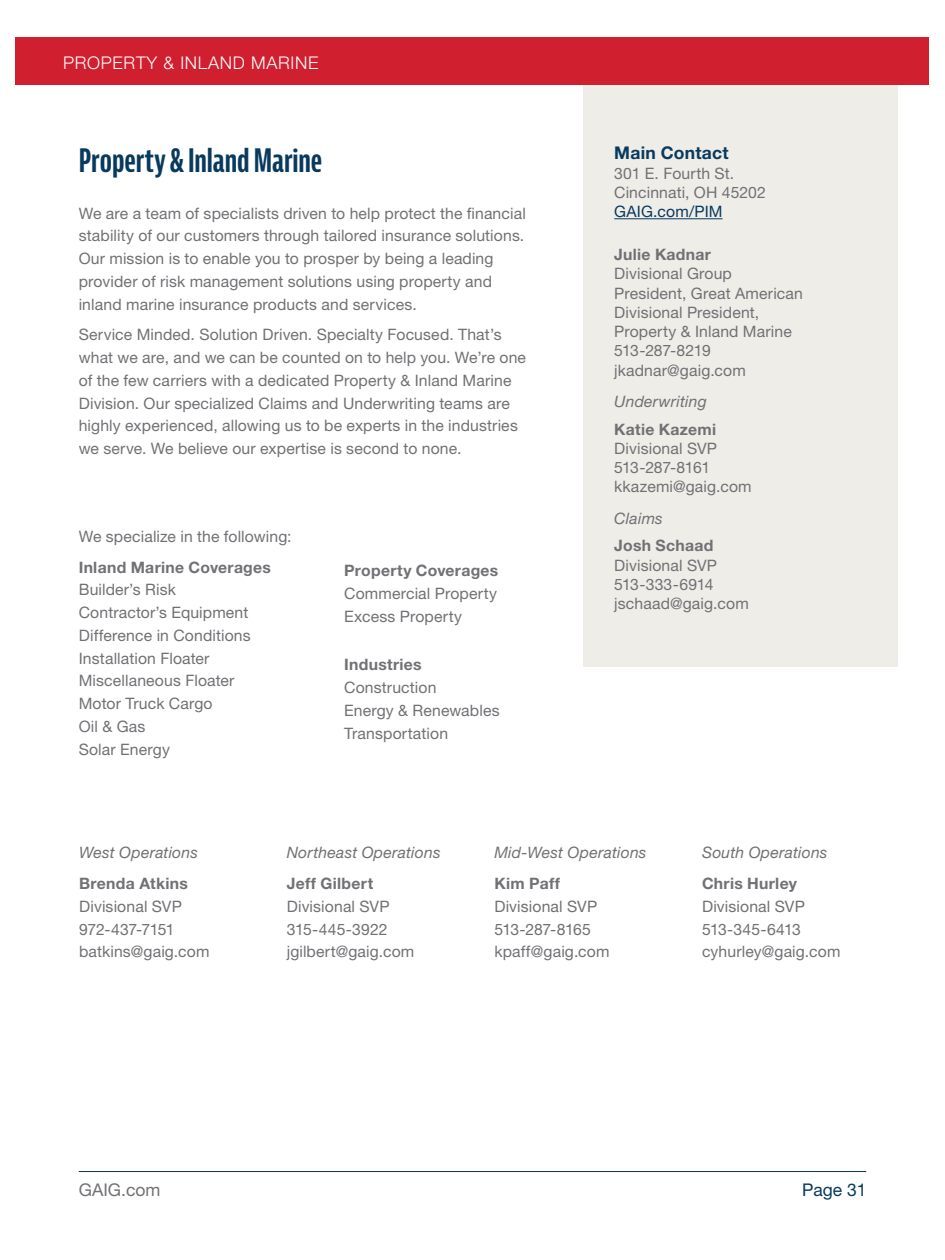
<style>
.page{position:relative;width:945px;height:1260px;background:#fff}
.page>*{position:absolute;margin:0;border:0;box-sizing:border-box;transform-origin:0 0}
.Section_Header{font:700 extra-condensed 31.5px "Bernina Sans";color:#083a5e}
.t1{font:300 17.5px "Helvetica Neue LT Std";letter-spacing:.04em;color:#fff}
.t2{font:700 17.5px "Helvetica Neue LT Std";letter-spacing:.015em;color:#083a5e}
.t3{font:17.5px "Helvetica Neue LT Std";color:#717074}
.t4{font:17.5px "Helvetica Neue LT Std";color:#083a5e}
.Body_Copy{font:15.75px/22.8px "Helvetica Neue LT Std";letter-spacing:.01em;color:#717074}
.Body_Copy-2{font:700 15.75px "Helvetica Neue LT Std";letter-spacing:.02em;color:#717074}
.Contact_Copy{font:italic 15.75px "Helvetica Neue LT Std";letter-spacing:.015em;color:#717074}
.Body_Copy-3{font:15.75px "Helvetica Neue LT Std";letter-spacing:-.025em;color:#717074}
.Body_Copy-4{font:15.75px "Helvetica Neue LT Std";letter-spacing:-.02em;color:#717074}
.t5{font:15.75px "Helvetica Neue LT Std";letter-spacing:.01em;color:#083a5e}
.Body_Copy-5{font:15.75px "Helvetica Neue LT Std";letter-spacing:-.045em;color:#717074}
</style>
<div class="page">
<hr style="left:79px;top:1171px;width:787px;height:1px;background:#083a5e">
<div style="left:16px;top:37px;width:913px;height:47px;background:#d0202f"></div>
<div style="left:583px;top:85px;width:315px;height:582px;background:#efede8"></div>
<hr style="left:614px;top:218px;width:109px;height:1px;background:#083a5e">
<p class="t1" style="left:63px;top:52px;width:257px">PROPERTY &amp; INLAND MARINE</p>
<h1 class="Section_Header" style="left:79px;top:143px;width:245px">Property &amp; Inland Marine</h1>
<p class="Body_Copy" style="left:79px;top:202px;width:449px">We are a team of specialists driven to help protect the financial stability of our customers through tailored insurance solutions.<br>Our mission is to enable you to prosper by being a leading provider of risk management solutions using property and inland marine insurance products and services.</p>
<p class="Body_Copy" style="left:79px;top:323px;width:449px">Service Minded. Solution Driven. Specialty Focused. That’s what we are, and we can be counted on to help you. We’re one of the few carriers with a dedicated Property &amp; Inland Marine Division. Our specialized Claims and Underwriting teams are highly experienced, allowing us to be experts in the industries we serve. We believe our expertise is second to none.</p>
<p class="Body_Copy" style="left:79px;top:525px;width:214px">We specialize in the following:</p>
<p class="Body_Copy-2" style="left:79px;top:557px;width:194px">Inland Marine Coverages</p>
<p class="Body_Copy" style="left:79px;top:578px;width:99px">Builder’s Risk</p>
<p class="Body_Copy" style="left:79px;top:601px;width:171px">Contractor’s Equipment</p>
<p class="Body_Copy" style="left:79px;top:624px;width:173px">Difference in Conditions</p>
<p class="Body_Copy" style="left:79px;top:646px;width:132px">Installation Floater</p>
<p class="Body_Copy" style="left:79px;top:669px;width:157px">Miscellaneous Floater</p>
<p class="Body_Copy" style="left:79px;top:692px;width:135px">Motor Truck Cargo</p>
<p class="Body_Copy" style="left:79px;top:715px;width:68px">Oil &amp; Gas</p>
<p class="Body_Copy" style="left:79px;top:737px;width:93px">Solar Energy</p>
<p class="Body_Copy-2" style="left:344px;top:561px;width:156px">Property Coverages</p>
<p class="Body_Copy" style="left:344px;top:582px;width:154px">Commercial Property</p>
<p class="Body_Copy" style="left:344px;top:604px;width:119px">Excess Property</p>
<p class="Body_Copy-2" style="left:344px;top:655px;width:79px">Industries</p>
<p class="Body_Copy" style="left:344px;top:676px;width:94px">Construction</p>
<p class="Body_Copy" style="left:344px;top:699px;width:157px">Energy &amp; Renewables</p>
<p class="Body_Copy" style="left:344px;top:721px;width:106px">Transportation</p>
<p class="t2" style="left:614px;top:142px;width:116px">Main Contact</p>
<p class="Body_Copy" style="left:614px;top:162px;width:122px">301 E. Fourth St.</p>
<p class="Body_Copy" style="left:614px;top:181px;width:153px">Cincinnati, OH 45202</p>
<p class="t5" style="left:614px;top:202px;width:110px">GAIG.com/PIM</p>
<p class="Body_Copy-2" style="left:614px;top:245px;width:98px">Julie Kadnar</p>
<p class="Body_Copy" style="left:614px;top:264px;width:190px;line-height:19.2px">Divisional Group<br>President, Great American</p>
<p class="Body_Copy" style="left:614px;top:302px;width:179px;line-height:19.2px">Divisional President,<br>Property &amp; Inland Marine</p>
<p class="Body_Copy-3" style="left:614px;top:341px;width:98px">513-287-8219</p>
<p class="Body_Copy" style="left:614px;top:358px;width:133px">jkadnar@gaig.com</p>
<p class="Contact_Copy" style="left:614px;top:392px;width:94px">Underwriting</p>
<p class="Body_Copy-2" style="left:614px;top:419px;width:103px">Katie Kazemi</p>
<p class="Body_Copy" style="left:614px;top:437px;width:104px">Divisional SVP</p>
<p class="Body_Copy-3" style="left:614px;top:458px;width:98px">513-287-8161</p>
<p class="Body_Copy" style="left:614px;top:475px;width:139px">kkazemi@gaig.com</p>
<p class="Contact_Copy" style="left:614px;top:509px;width:50px">Claims</p>
<p class="Body_Copy-2" style="left:614px;top:536px;width:101px">Josh Schaad</p>
<p class="Body_Copy" style="left:614px;top:553px;width:104px">Divisional SVP</p>
<p class="Body_Copy-4" style="left:614px;top:575px;width:101px">513-333-6914</p>
<p class="Body_Copy" style="left:614px;top:592px;width:136px">jschaad@gaig.com</p>
<p class="Contact_Copy" style="left:79px;top:843px;width:121px">West Operations</p>
<p class="Body_Copy-2" style="left:79px;top:874px;width:110px">Brenda Atkins</p>
<p class="Body_Copy" style="left:79px;top:895px;width:104px">Divisional SVP</p>
<p class="Body_Copy-4" style="left:79px;top:920px;width:97px">972-437-7151</p>
<p class="Body_Copy" style="left:79px;top:940px;width:132px">batkins@gaig.com</p>
<p class="Contact_Copy" style="left:287px;top:843px;width:155px">Northeast Operations</p>
<p class="Body_Copy-2" style="left:287px;top:874px;width:88px">Jeff Gilbert</p>
<p class="Body_Copy" style="left:287px;top:895px;width:104px">Divisional SVP</p>
<p class="Body_Copy" style="left:287px;top:917px;width:102px">315-445-3922</p>
<p class="Body_Copy" style="left:287px;top:940px;width:129px">jgilbert@gaig.com</p>
<p class="Contact_Copy" style="left:494px;top:843px;width:154px">Mid-West Operations</p>
<p class="Body_Copy-2" style="left:494px;top:874px;width:67px">Kim Paff</p>
<p class="Body_Copy" style="left:494px;top:895px;width:104px">Divisional SVP</p>
<p class="Body_Copy-3" style="left:494px;top:920px;width:98px">513-287-8165</p>
<p class="Body_Copy" style="left:494px;top:940px;width:117px">kpaff@gaig.com</p>
<p class="Contact_Copy" style="left:702px;top:843px;width:127px">South Operations</p>
<p class="Body_Copy-2" style="left:702px;top:874px;width:96px">Chris Hurley</p>
<p class="Body_Copy" style="left:702px;top:895px;width:104px">Divisional SVP</p>
<p class="Body_Copy-5" style="left:702px;top:920px;width:100px">513-345-6413</p>
<p class="Body_Copy" style="left:702px;top:940px;width:140px">cyhurley@gaig.com</p>
<p class="t3" style="left:79px;top:1179px;width:83px">GAIG.com</p>
<p class="t4" style="left:802px;top:1179px;width:66px">Page 31</p>
</div>
